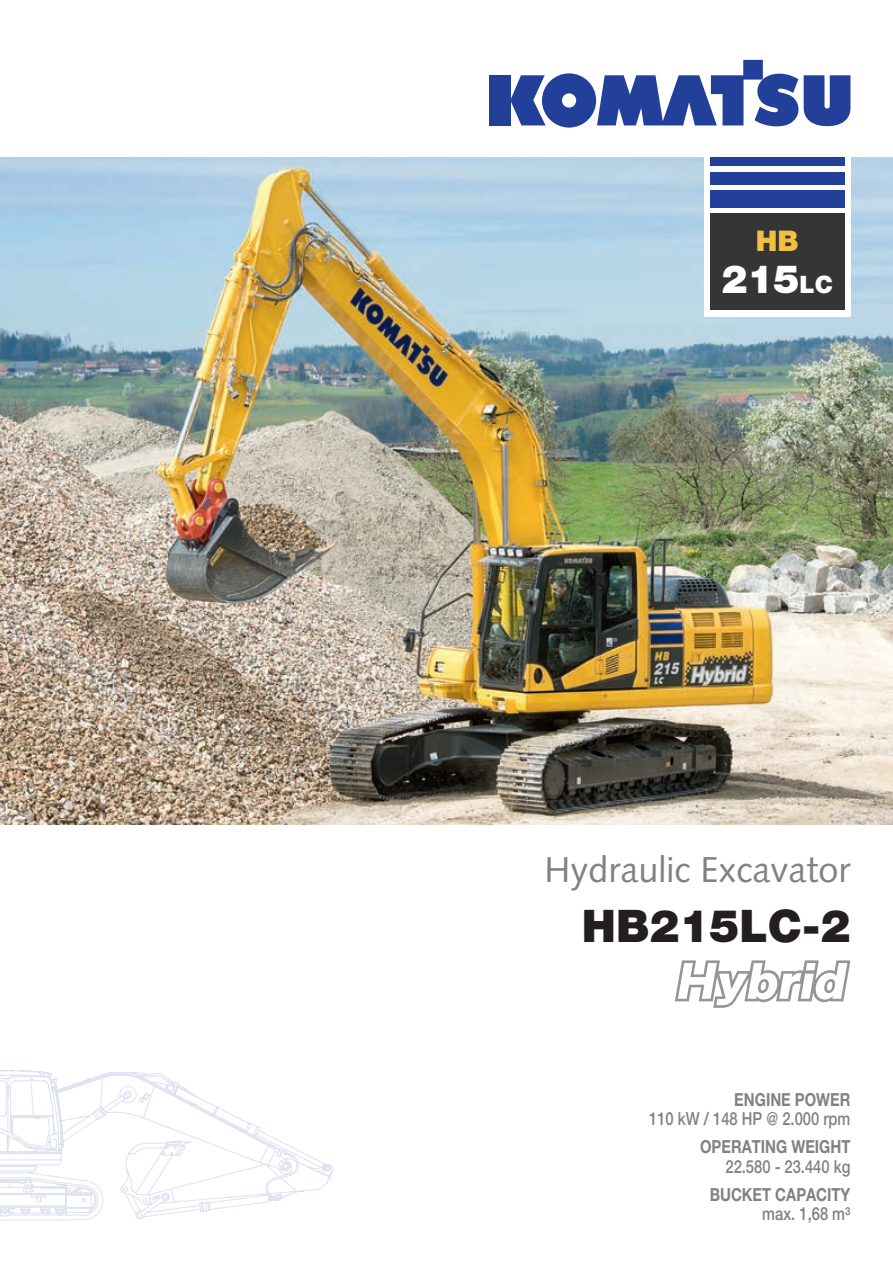
<style>
.page{position:relative;width:893px;height:1263px;background:#fff}
.page>*{position:absolute;margin:0;border:0;box-sizing:border-box;transform-origin:0 0}
.t1{font:900 45px "Helvetica Neue LT Pro";color:#231f20}
.t2{font:900 39px "Helvetica Neue LT Pro";color:#fff}
.t3{font:36px "Syntax LTCE";color:#808285}
.t4{font:900 28.5px "Helvetica Neue LT Pro";color:#f3bf40}
.t5{font:500 18px "Helvetica Neue LT Pro";color:#808285;scale:.82 1}
.t6{font:700 18px "Helvetica Neue LT Pro";color:#808285;scale:.82 1}
.s1{font-size:24px}
</style>
<div class="page">
<div style="left:489px;top:75px;width:21px;height:50px;background:#223f99"></div>
<svg style="left:510px;top:60px;width:340px;height:68px"></svg>
<img style="left:0;top:157px;width:893px;height:668px">
<div style="left:704px;top:153px;width:146px;height:163px;background:#fff"></div>
<div style="left:710px;top:213px;width:134px;height:97px;background:#363536"></div>
<div style="left:710px;top:190px;width:134px;height:17px;background:#223f99"></div>
<div style="left:710px;top:172px;width:134px;height:13px;background:#223f99"></div>
<div style="left:710px;top:157px;width:134px;height:9px;background:#223f99"></div>
<svg style="left:0;top:1070px;width:333px;height:150px"></svg>
<svg style="left:675px;top:960px;width:175px;height:48px"></svg>
<h3 class="t4" style="left:756px;top:224px;width:44px">HB</h3>
<h2 class="t2" style="left:721px;top:256px;width:113px">215<span class="s1">LC</span></h2>
<h3 class="t3" style="left:544px;top:848px;width:307px">Hydraulic Excavator</h3>
<h1 class="t1" style="left:582px;top:899px;width:270px">HB215LC-2</h1>
<p class="t6" style="left:734px;top:1088px;width:143px">ENGINE POWER</p>
<p class="t5" style="left:649px;top:1108px;width:247px">110 kW / 148 HP @ 2.000 rpm</p>
<p class="t6" style="left:700px;top:1136px;width:185px">OPERATING WEIGHT</p>
<p class="t5" style="left:725px;top:1156px;width:154px">22.580 - 23.440 kg</p>
<p class="t6" style="left:710px;top:1183px;width:173px">BUCKET CAPACITY</p>
<p class="t5" style="left:762px;top:1203px;width:109px">max. 1,68 m³</p>
</div>
